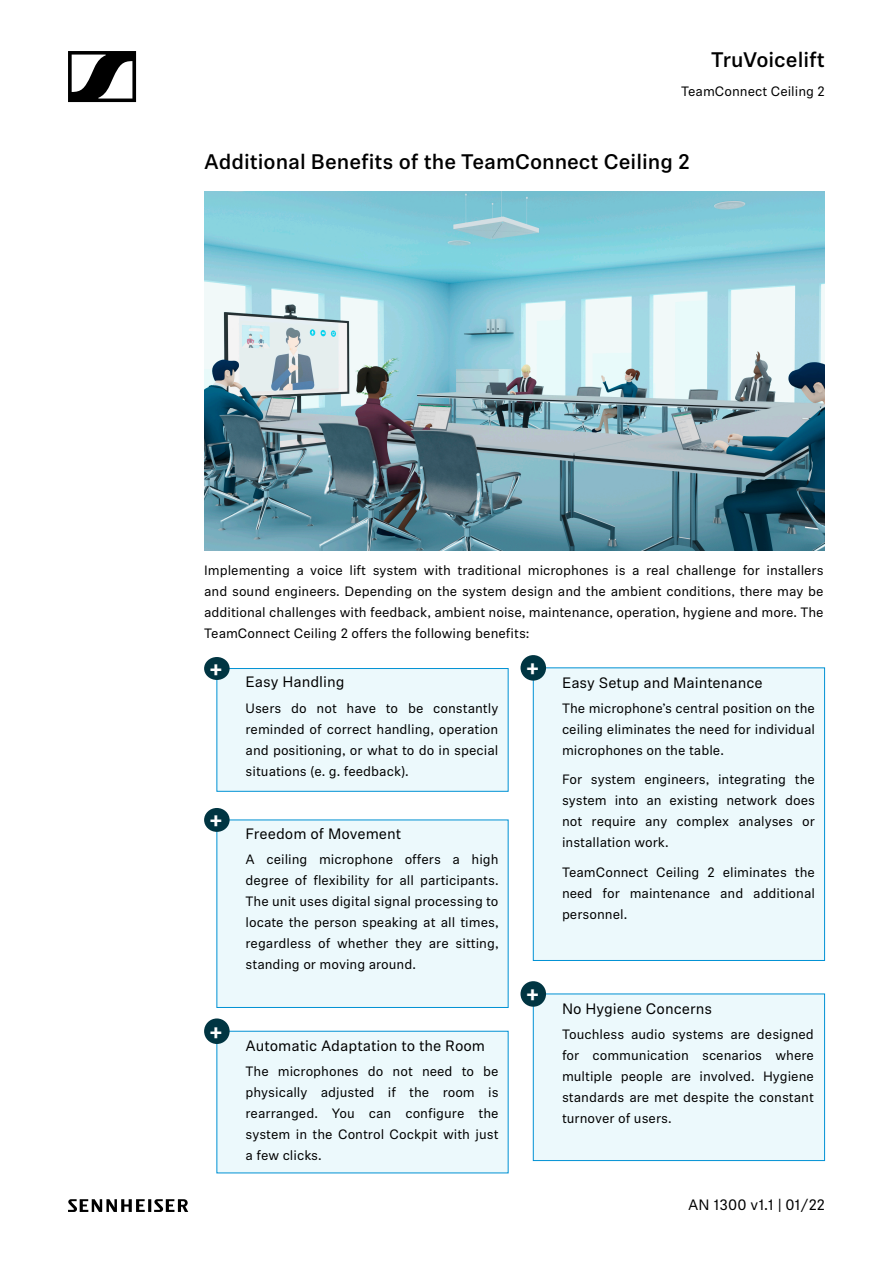
<style>
.page{position:relative;width:893px;height:1263px;background:#fff}
.page>*{position:absolute;margin:0;border:0;box-sizing:border-box;transform-origin:0 0}
.t1{font:700 22.5px "Sennheiser Office";color:#fff}
.t2{font:500 21px "Sennheiser Neue";color:#000}
.t3{font:15px "Sennheiser Neue";color:#000}
.t4{font:13.5px/21px "Sennheiser Neue";color:#000;text-align:justify}
</style>
<div class="page">
<svg style="left:68px;top:51px;width:68px;height:51px"></svg>
<svg style="left:68px;top:1199px;width:120px;height:13px"></svg>
<img style="left:204px;top:192px;width:621px;height:358px">
<div style="left:533px;top:667px;width:292px;height:294px;background:#ecf9fc;border:1px solid #0091d4"></div>
<div style="left:520px;top:655px;width:26px;height:26px;background:#003542;border-radius:50%"></div>
<div style="left:216px;top:1031px;width:292px;height:142px;background:#ecf9fc"></div>
<div style="left:204px;top:1018px;width:26px;height:26px;background:#003542;border-radius:50%"></div>
<div style="left:216px;top:819px;width:292px;height:189px;background:#ecf9fc;border:1px solid #0091d4"></div>
<div style="left:204px;top:808px;width:26px;height:24px;background:#003542;border-radius:50%"></div>
<div style="left:216px;top:668px;width:292px;height:124px;background:#ecf9fc;border:1px solid #0091d4"></div>
<div style="left:204px;top:657px;width:26px;height:23px;background:#003542;border-radius:50%"></div>
<div style="left:533px;top:993px;width:292px;height:168px;background:#ecf9fc;border:1px solid #0091d4"></div>
<div style="left:520px;top:981px;width:26px;height:26px;background:#003542;border-radius:50%"></div>
<h2 class="t2" style="left:711px;top:45px;width:115px">TruVoicelift</h2>
<p class="t4" style="left:681px;top:80px;width:145px">TeamConnect Ceiling 2</p>
<h2 class="t2" style="left:204px;top:147px;width:487px">Additional Benefits of the TeamConnect Ceiling 2</h2>
<p class="t4" style="left:204px;top:559px;width:621px">Implementing a voice lift system with traditional microphones is a real challenge for installers and sound engineers. Depending on the system design and the ambient conditions, there may be additional challenges with feedback, ambient noise, maintenance, operation, hygiene and more. The TeamConnect Ceiling 2 offers the following benefits:</p>
<h1 class="t1" style="left:526px;top:652px;width:15px">+</h1>
<p class="t3" style="left:562px;top:672px;width:202px">Easy Setup and Maintenance</p>
<p class="t4" style="left:562px;top:697px;width:255px">The microphone’s central position on the ceiling eliminates the need for individual microphones on the table.</p>
<p class="t4" style="left:562px;top:768px;width:255px">For system engineers, integrating the system into an existing network does not require any complex analyses or installation work.</p>
<p class="t4" style="left:562px;top:861px;width:254px">TeamConnect Ceiling 2 eliminates the need for maintenance and additional personnel.</p>
<h1 class="t1" style="left:209px;top:653px;width:15px">+</h1>
<p class="t3" style="left:246px;top:672px;width:101px">Easy Handling</p>
<p class="t4" style="left:246px;top:697px;width:254px">Users do not have to be constantly reminded of correct handling, operation and positioning, or what to do in special situations (e. g. feedback).</p>
<h1 class="t1" style="left:209px;top:804px;width:15px">+</h1>
<p class="t3" style="left:246px;top:823px;width:157px">Freedom of Movement</p>
<p class="t4" style="left:246px;top:848px;width:255px;text-align:left">A ceiling microphone offers a high degree of flexibility for all participants.<br>The unit uses digital signal processing to locate the person speaking at all times, regardless of whether they are sitting, standing or moving around.</p>
<h1 class="t1" style="left:209px;top:1016px;width:15px">+</h1>
<p class="t3" style="left:246px;top:1035px;width:241px">Automatic Adaptation to the Room</p>
<p class="t4" style="left:246px;top:1060px;width:255px">The microphones do not need to be physically adjusted if the room is rearranged. You can configure the system in the Control Cockpit with just a few clicks.</p>
<h1 class="t1" style="left:526px;top:978px;width:15px">+</h1>
<p class="t3" style="left:562px;top:998px;width:152px">No Hygiene Concerns</p>
<p class="t4" style="left:562px;top:1023px;width:253px">Touchless audio systems are designed for communication scenarios where multiple people are involved. Hygiene standards are met despite the constant turnover of users.</p>
<p class="t3" style="left:688px;top:1195px;width:138px">AN 1300 v1.1 | 01/22</p>
</div>
